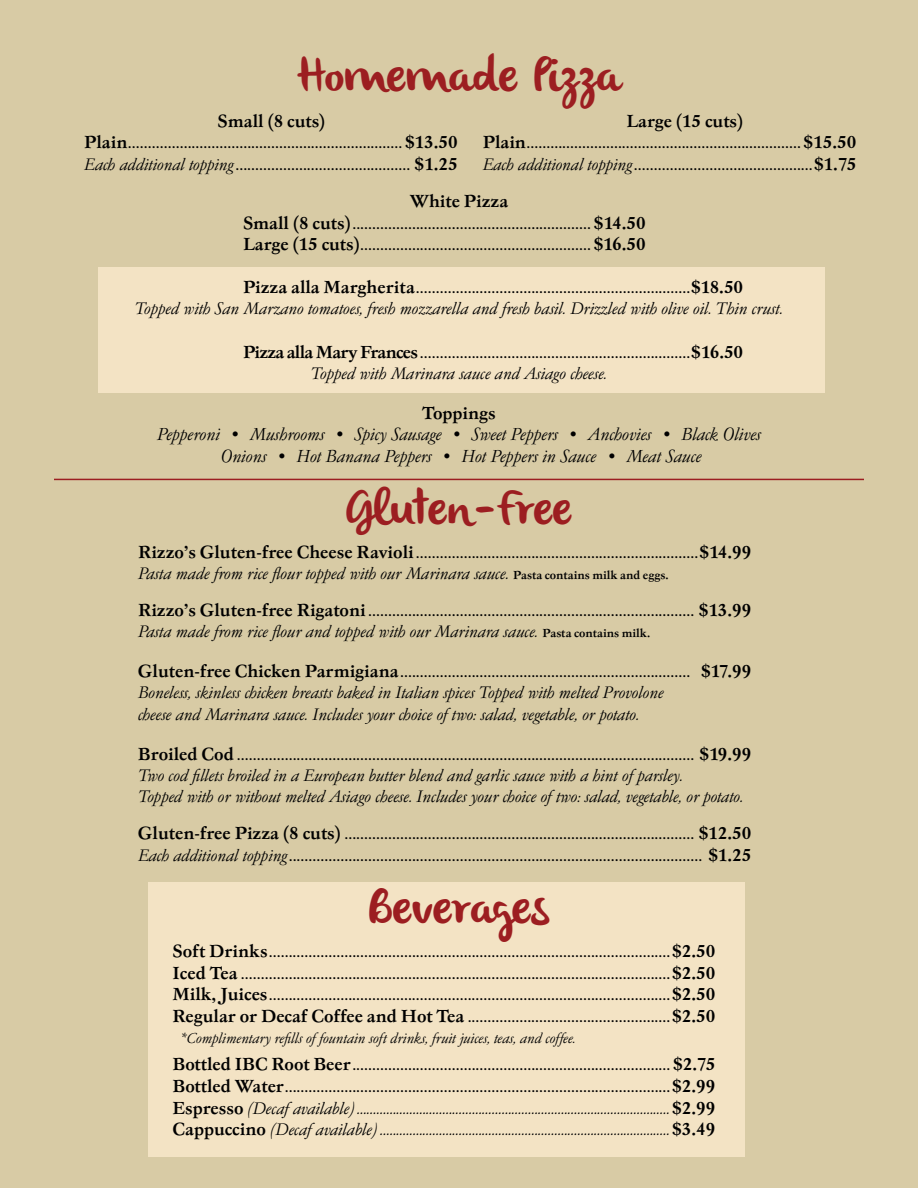
<style>
.page{position:relative;width:918px;height:1188px;background:#d8cba5}
.page>*{position:absolute;margin:0;border:0;box-sizing:border-box;transform-origin:0 0}
.t1{font:49.5px "olivier";color:#9c1e21}
.t2{font:18px/21.6px "Garamond No 4 T Ligh";color:#000}
.t3{font:18px/21.6px "Garamond No 4 T Ligh Ital";color:#000;text-align:center}
.t4{font:500 18px "Garamond No 4 T";color:#000}
.t5{font:17.25px/21.6px "Garamond No 4 T Ligh Ital";color:#000}
.t6{font:15px "Garamond No 4 T Ligh Ital";color:#000}
.s1{font-family:"Garamond No 4 T";font-weight:500}
.s2{font-family:"Garamond No 4 T Ligh Ital";font-size:17.25px}
.s3{font-family:"Garamond No 4 T";font-weight:500;font-size:12px}
.s4{font-family:"Garamond No 4 T";font-weight:500;font-size:18px}
</style>
<div class="page">
<div style="left:148px;top:882px;width:596px;height:275px;background:#f3e3c4"></div>
<div style="left:98px;top:268px;width:727px;height:125px;background:#f3e3c4"></div>
<hr style="left:54px;top:479px;width:810px;height:1px;background:#9c1e21">
<h1 class="t1" style="left:297px;top:47px;width:325px">Homemade Pizza</h1>
<p class="t4" style="left:218px;top:111px;width:109px">Small (8 cuts)</p>
<p class="t2" style="left:84px;top:132px;width:375px"><span class="s1">Plain</span>.....................................................................<span class="s1">$13.50<br></span><span class="s2">Each additional topping</span>............................................ <span class="s1">$1.25</span></p>
<p class="t4" style="left:626px;top:111px;width:119px">Large (15 cuts)</p>
<p class="t2" style="left:483px;top:132px;width:375px"><span class="s1">Plain</span>.....................................................................<span class="s1">$15.50<br></span><span class="s2">Each additional topping</span>.............................................<span class="s1">$1.75</span></p>
<p class="t4" style="left:410px;top:191px;width:100px">White Pizza</p>
<p class="t4" style="left:243px;top:213px;width:109px">Small (8 cuts)</p>
<p class="t4" style="left:594px;top:213px;width:54px">$14.50</p>
<p class="t4" style="left:243px;top:234px;width:119px">Large (15 cuts)</p>
<p class="t4" style="left:593px;top:234px;width:54px">$16.50</p>
<p class="t2" style="left:243px;top:277px;width:502px"><span class="s1">Pizza alla Margherita</span>.....................................................................<span class="s1">$18.50</span></p>
<p class="t5" style="left:135px;top:298px;width:650px">Topped with San Marzano tomatoes, fresh mozzarella and fresh basil. Drizzled with olive oil. Thin crust.</p>
<p class="t2" style="left:243px;top:341px;width:502px"><span class="s1">Pizza alla Mary Frances</span>....................................................................<span class="s1">$16.50</span></p>
<p class="t5" style="left:311px;top:363px;width:298px">Topped with Marinara sauce and Asiago cheese.</p>
<p class="t4" style="left:422px;top:403px;width:75px">Toppings</p>
<p class="t3" style="left:157px;top:424px;width:605px">Pepperoni • Mushrooms • Spicy Sausage • Sweet Peppers • Anchovies • Black Olives<br>Onions • Hot Banana Peppers • Hot Peppers in Sauce • Meat Sauce</p>
<h1 class="t1" style="left:346px;top:480px;width:228px">Gluten-Free</h1>
<p class="t2" style="left:138px;top:542px;width:615px"><span class="s1">Rizzo’s Gluten-free Cheese Ravioli</span>.......................................................................<span class="s1">$14.99</span></p>
<p class="t5" style="left:138px;top:563px;width:532px">Pasta made from rice flour topped with our Marinara sauce. <span class="s3">Pasta contains milk and eggs.</span></p>
<p class="t2" style="left:138px;top:600px;width:615px"><span class="s1">Rizzo’s Gluten-free Rigatoni</span>.................................................................................. <span class="s1">$13.99</span></p>
<p class="t5" style="left:138px;top:621px;width:514px">Pasta made from rice flour and topped with our Marinara sauce. <span class="s3">Pasta contains milk.</span></p>
<p class="t2" style="left:138px;top:661px;width:615px"><span class="s1">Gluten-free Chicken Parmigiana</span>......................................................................... <span class="s1">$17.99</span></p>
<p class="t5" style="left:138px;top:682px;width:527px">Boneless, skinless chicken breasts baked in Italian spices Topped with melted Provolone cheese and Marinara sauce. Includes your choice of two: salad, vegetable, or potato.</p>
<p class="t2" style="left:138px;top:744px;width:615px"><span class="s1">Broiled Cod</span> ................................................................................................................... <span class="s1">$19.99</span></p>
<p class="t5" style="left:138px;top:765px;width:607px;line-height:21px">Two cod fillets broiled in a European butter blend and garlic sauce with a hint of parsley.<br>Topped with or without melted Asiago cheese. Includes your choice of two: salad, vegetable, or potato.</p>
<p class="t2" style="left:138px;top:823px;width:615px"><span class="s1">Gluten-free Pizza (8 cuts)</span> ........................................................................................ <span class="s1">$12.50<br></span><span class="s2">Each additional topping</span>........................................................................................................ <span class="s1">$1.25</span></p>
<h1 class="t1" style="left:369px;top:879px;width:182px">Beverages</h1>
<p class="t2" style="left:172px;top:941px;width:545px;text-align:justify"><span class="s1">Soft Drinks</span>.....................................................................................................<span class="s1">$2.50<br>Iced Tea</span> ............................................................................................................<span class="s1">$2.50<br>Milk, Juices</span>.....................................................................................................<span class="s1">$2.50<br>Regular or Decaf Coffee and Hot Tea</span> ...................................................<span class="s1">$2.50</span></p>
<p class="t6" style="left:180px;top:1030px;width:397px">*Complimentary refills of fountain soft drinks, fruit juices, teas, and coffee.</p>
<p class="t2" style="left:172px;top:1054px;width:545px"><span class="s1">Bottled IBC Root Beer</span>................................................................................<span class="s1">$2.75<br>Bottled Water</span>.................................................................................................<span class="s1">$2.99</span></p>
<p class="t5" style="left:172px;top:1098px;width:545px"><span class="s4">Espresso</span> (Decaf available)...............................................................................................<span class="s4">$2.99<br>Cappuccino</span> (Decaf available)........................................................................................<span class="s4">$3.49</span></p>
</div>
